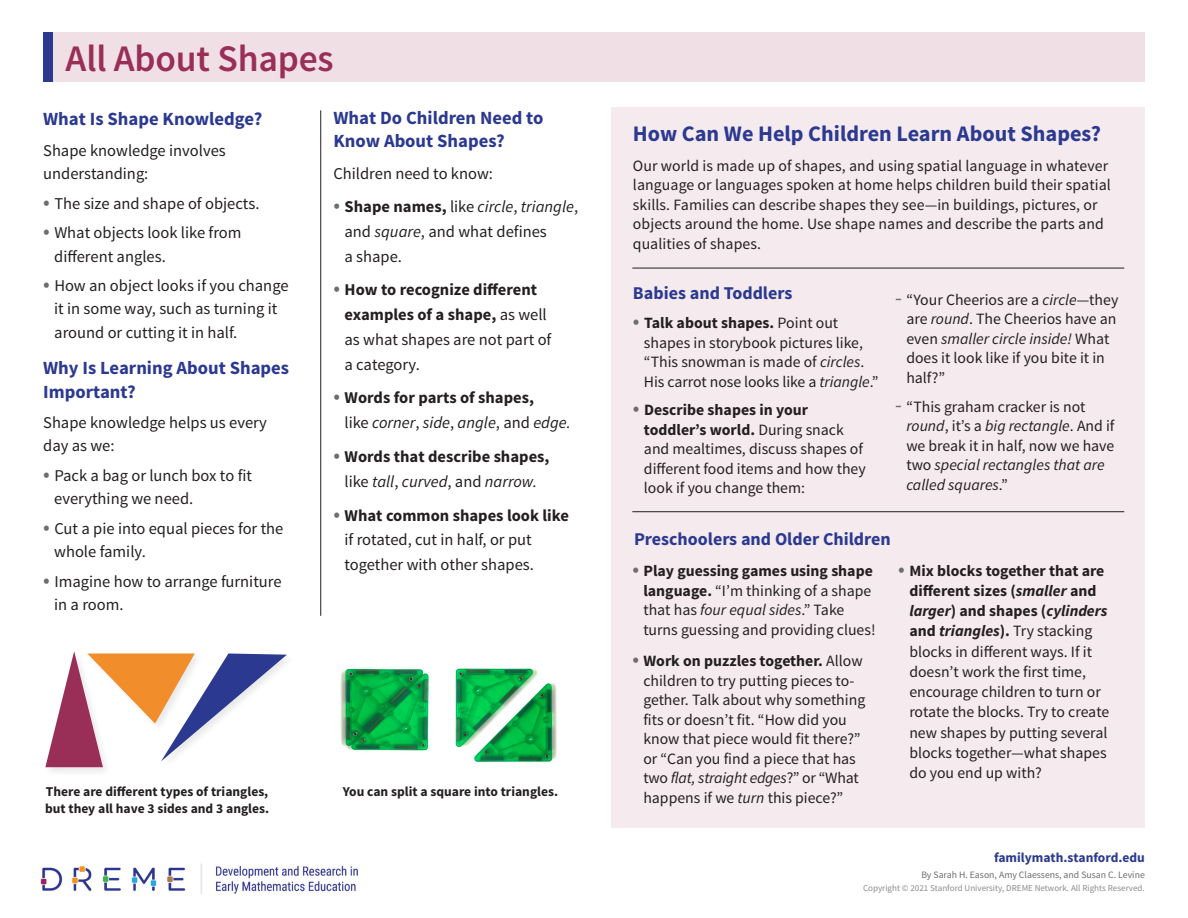
<style>
.page{position:relative;width:1188px;height:918px;background:#fff}
.page>*{position:absolute;margin:0;border:0;box-sizing:border-box;transform-origin:0 0}
.t1{font:600 37.5px "Source Sans Pro";letter-spacing:-.005em;color:#992f57}
.t2{font:700 22.2px "Source Sans Pro";color:#2b3990}
.t3{font:700 18.6px/23.5px "Source Sans Pro";color:#2b3990}
.t4{font:700 18px "Source Sans Pro";color:#2b3990}
.t5{font:16.5px/23.2px "Source Sans Pro";color:#231f20}
.t6{font:700 16.5px/24.8px "Source Sans Pro";color:#231f20}
.t7{font:15.75px/19.5px "Source Sans Pro";color:#231f20}
.t8{font:700 13.5px "Source Sans Pro";color:#231f20}
.t9{font:700 13.5px "Source Sans Pro";color:#2b3990}
.t10{font:9.75px "Source Sans Pro";color:#6c6d70}
.t11{font:9px "Source Sans Pro";color:#8a8c8f}
.s1{font-size:22.05px;color:#6c6d70}
.s2{font-weight:700}
.s3{font-style:italic}
.s4{font-weight:400;font-size:22.05px;color:#6c6d70}
.s5{font-weight:400}
.s6{font-weight:400;font-style:italic}
.s7{font-weight:700;font-style:italic}
</style>
<div class="page">
<div style="left:611px;top:107px;width:534px;height:720px;background:#f5eaee"></div>
<hr style="left:320px;top:110px;width:1px;height:506px;background:#231f20">
<div style="left:43px;top:32px;width:1102px;height:50px;background:#f0e0e6"></div>
<div style="left:43px;top:32px;width:10px;height:50px;background:#2b3990"></div>
<img style="left:40px;top:863px;width:318px;height:31px">
<hr style="left:632px;top:511px;width:492px;height:1px;background:#231f20">
<hr style="left:632px;top:268px;width:492px;height:1px;background:#231f20">
<img style="left:340px;top:667px;width:89px;height:84px">
<img style="left:455px;top:668px;width:102px;height:96px">
<div style="left:44px;top:650px;width:252px;height:128px;background:#231f20;opacity:.1"></div>
<svg style="left:45px;top:651px;width:242px;height:116px"></svg>
<h1 class="t1" style="left:66px;top:35px;width:270px">All About Shapes</h1>
<p class="t3" style="left:43px;top:108px;width:221px">What Is Shape Knowledge?</p>
<p class="t5" style="left:43px;top:139px;width:184px">Shape knowledge involves understanding:</p>
<p class="t5" style="left:43px;top:192px;width:218px"><span class="s1">•</span> The size and shape of objects.</p>
<p class="t5" style="left:54px;top:221px;width:189px;text-indent:-11px"><span class="s1">•</span> What objects look like from different angles.</p>
<p class="t5" style="left:54px;top:274px;width:236px;text-indent:-11px"><span class="s1">•</span> How an object looks if you change it in some way, such as turning it around or cutting it in half.</p>
<p class="t3" style="left:43px;top:357px;width:247px">Why Is Learning About Shapes<br>Important?</p>
<p class="t5" style="left:43px;top:411px;width:225px">Shape knowledge helps us every day as we:</p>
<p class="t5" style="left:54px;top:464px;width:199px;text-indent:-11px"><span class="s1">•</span> Pack a bag or lunch box to fit everything we need.</p>
<p class="t5" style="left:54px;top:517px;width:231px;text-indent:-11px"><span class="s1">•</span> Cut a pie into equal pieces for the whole family.</p>
<p class="t5" style="left:54px;top:570px;width:229px;text-indent:-11px"><span class="s1">•</span> Imagine how to arrange furniture in a room.</p>
<p class="t3" style="left:333px;top:107px;width:212px">What Do Children Need to<br>Know About Shapes?</p>
<p class="t5" style="left:333px;top:162px;width:161px">Children need to know:</p>
<p class="t5" style="left:345px;top:194px;width:235px;line-height:24.8px;text-indent:-11px"><span class="s1">•</span> <span class="s2">Shape names,</span> like <span class="s3">circle</span>, <span class="s3">triangle</span>, and <span class="s3">square</span>, and what defines<br>a shape.</p>
<p class="t6" style="left:345px;top:278px;width:208px;text-indent:-11px"><span class="s4">•</span> How to recognize different examples of a shape, <span class="s5">as well as what shapes are not part of a category.</span></p>
<p class="t6" style="left:345px;top:386px;width:228px;text-indent:-11px"><span class="s4">•</span> Words for parts of shapes,<br><span class="s5">like</span> <span class="s6">corner</span><span class="s5">,</span> <span class="s6">side</span><span class="s5">,</span> <span class="s6">angle</span><span class="s5">, and</span> <span class="s6">edge.</span></p>
<p class="t6" style="left:333px;top:445px;width:218px;text-align:center"><span class="s4">•</span> Words that describe shapes, <span class="s5">like</span> <span class="s6">tall</span><span class="s5">,</span> <span class="s6">curved</span><span class="s5">, and</span> <span class="s6">narrow.</span></p>
<p class="t5" style="left:345px;top:503px;width:226px;line-height:24.8px;text-indent:-11px"><span class="s1">•</span> <span class="s2">What common shapes look like </span>if rotated, cut in half, or put together with other shapes.</p>
<p class="t8" style="left:46px;top:783px;width:224px">There are different types of triangles,</p>
<p class="t8" style="left:343px;top:783px;width:217px">You can split a square into triangles.</p>
<p class="t8" style="left:45px;top:800px;width:226px">but they all have 3 sides and 3 angles.</p>
<h2 class="t2" style="left:633px;top:120px;width:470px">How Can We Help Children Learn About Shapes?</h2>
<p class="t7" style="left:633px;top:156px;width:479px">Our world is made up of shapes, and using spatial language in whatever language or languages spoken at home helps children build their spatial skills. Families can describe shapes they see—in buildings, pictures, or objects around the home. Use shape names and describe the parts and qualities of shapes.</p>
<p class="t4" style="left:633px;top:282px;width:161px">Babies and Toddlers</p>
<p class="t7" style="left:644px;top:313px;width:236px;text-indent:-11px"><span class="s1">•</span> <span class="s2">Talk about shapes.</span> Point out shapes in storybook pictures like, “This snowman is made of <span class="s3">circles</span>.<br>His carrot nose looks like a <span class="s3">triangle</span>.”</p>
<p class="t7" style="left:644px;top:400px;width:223px;text-indent:-11px"><span class="s1">•</span> <span class="s2">Describe shapes in your toddler’s world.</span> During snack and mealtimes, discuss shapes of different food items and how they look if you change them:</p>
<p class="t7" style="left:906px;top:290px;width:214px;text-indent:-11px"><span class="s1">-</span> “Your Cheerios are a <span class="s3">circle</span>—they are <span class="s3">round</span>. The Cheerios have an even <span class="s3">smaller circle inside!</span> What does it look like if you bite it in half?”</p>
<p class="t7" style="left:906px;top:397px;width:210px;text-indent:-11px"><span class="s1">-</span> “This graham cracker is not <span class="s3">round</span>, it’s a <span class="s3">big rectangle</span>. And if we break it in half, now we have two <span class="s3">special rectangles that are called squares</span>.”</p>
<p class="t4" style="left:634px;top:528px;width:258px">Preschoolers and Older Children</p>
<p class="t7" style="left:643px;top:561px;width:234px;text-indent:-11px"><span class="s1">•</span> <span class="s2">Play guessing games using shape language.</span> “I’m thinking of a shape that has <span class="s3">four equal sides</span>.” Take turns guessing and providing clues!</p>
<p class="t7" style="left:643px;top:652px;width:223px;text-indent:-11px"><span class="s1">•</span> <span class="s2">Work on puzzles together.</span> Allow children to try putting pieces to&shy;gether. Talk about why something fits or doesn’t fit. “How did you know that piece would fit there?” or “Can you find a piece that has two <span class="s3">flat, straight edges</span>?” or “What happens if we <span class="s3">turn</span> this piece?”</p>
<p class="t7" style="left:909px;top:561px;width:201px;line-height:20.2px;text-indent:-11px"><span class="s1">•</span> <span class="s2">Mix blocks together that are different sizes (</span><span class="s7">smaller</span> <span class="s2">and </span><span class="s7">larger</span><span class="s2">) and shapes (</span><span class="s7">cylinders </span><span class="s2">and</span> <span class="s7">triangles</span><span class="s2">).</span> Try stacking blocks in different ways. If it doesn’t work the first time, encourage children to turn or rotate the blocks. Try to create new shapes by putting several blocks together—what shapes do you end up with?</p>
<p class="t9" style="left:994px;top:849px;width:152px">familymath.stanford.edu</p>
<p class="t10" style="left:921px;top:868px;width:225px">By Sarah H. Eason, Amy Claessens, and Susan C. Levine</p>
<p class="t11" style="left:863px;top:882px;width:283px">Copyright © 2021 Stanford University, DREME Network. All Rights Reserved.</p>
</div>
